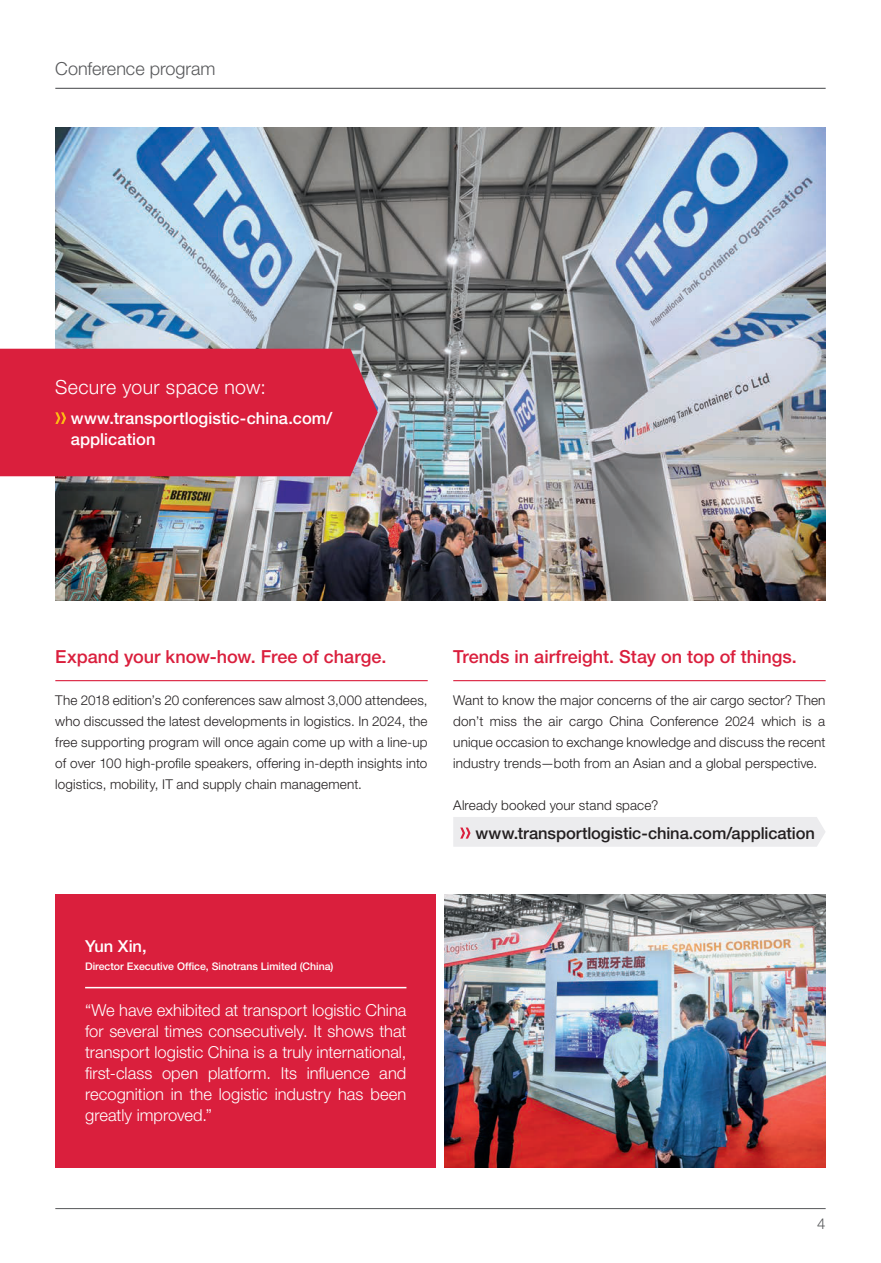
<style>
.page{position:relative;width:881px;height:1263px;background:#fff}
.page>*{position:absolute;margin:0;border:0;box-sizing:border-box;transform-origin:0 0}
.t1{font:300 19.5px "Helvetica Neue LT Pro";letter-spacing:.015em;color:#fff}
.t2{font:500 18px "Helvetica Neue LT Pro";color:#da1f3d}
.t3{font:300 18px "Helvetica Neue LT Pro";color:#57585a}
.t4{font:300 16.5px/21px "Helvetica Neue LT Pro";color:#fff;text-align:justify}
.t5{font:500 16.5px/21px "Helvetica Neue LT Pro";letter-spacing:.005em;color:#fff}
.t6{font:500 16.5px "Helvetica Neue LT Pro";letter-spacing:-.005em;color:#231f20}
.t7{font:300 15px "Helvetica Neue LT Pro";color:#57585a}
.t8{font:300 13.5px/21px "Helvetica Neue LT Pro";letter-spacing:.01em;color:#231f20;text-align:justify}
.t9{font:500 10.5px "Helvetica Neue LT Pro";color:#fff}
</style>
<div class="page">
<hr style="left:55px;top:1208px;width:770px;height:1px;background:#57585a">
<img style="left:444px;top:894px;width:381px;height:273px">
<img style="left:55px;top:128px;width:770px;height:472px">
<div style="left:0;top:349px;width:377px;height:127px;background:#da1f3d"></div>
<svg style="left:55px;top:412px;width:11px;height:12px"></svg>
<div style="left:55px;top:894px;width:381px;height:273px;background:#da1f3d"></div>
<hr style="left:85px;top:987px;width:321px;height:1px;background:#fff">
<hr style="left:55px;top:88px;width:770px;height:1px;background:#57585a">
<hr style="left:55px;top:680px;width:372px;height:1px;background:#da1f3d">
<hr style="left:453px;top:680px;width:372px;height:1px;background:#da1f3d">
<div style="left:453px;top:817px;width:372px;height:30px;background:#ececee"></div>
<h2 class="t3" style="left:55px;top:58px;width:161px">Conference program</h2>
<h1 class="t1" style="left:55px;top:375px;width:212px">Secure your space now:</h1>
<p class="t5" style="left:71px;top:407px;width:263px">www.transportlogistic-china.com/ application</p>
<h2 class="t2" style="left:55px;top:646px;width:332px">Expand your know-how. Free of charge.</h2>
<p class="t8" style="left:55px;top:689px;width:373px">The 2018 edition’s 20 conferences saw almost 3,000 attendees, who discussed the latest developments in logistics. In 2024, the free supporting program will once again come up with a line-up of over 100 high-profile speakers, offering in-depth insights into logistics, mobility, IT and supply chain management.</p>
<h2 class="t2" style="left:453px;top:646px;width:345px">Trends in airfreight. Stay on top of things.</h2>
<p class="t8" style="left:453px;top:689px;width:373px">Want to know the major concerns of the air cargo sector? Then don’t miss the air cargo China Conference 2024 which is a unique occasion to exchange knowledge and discuss the recent industry trends—both from an Asian and a global perspective.</p>
<p class="t8" style="left:453px;top:794px;width:206px">Already booked your stand space?</p>
<p class="t6" style="left:475px;top:823px;width:341px">www.transportlogistic-china.com/application</p>
<p class="t5" style="left:85px;top:935px;width:63px">Yun Xin,</p>
<p class="t9" style="left:85px;top:959px;width:250px">Director Executive Office, Sinotrans Limited (China)</p>
<p class="t4" style="left:85px;top:999px;width:323px">“We have exhibited at transport logistic China for several times consecutively. It shows that transport logistic China is a truly international, first-class open platform. Its influence and recognition in the logistic industry has been greatly improved.”</p>
<p class="t7" style="left:817px;top:1215px;width:10px">4</p>
</div>
